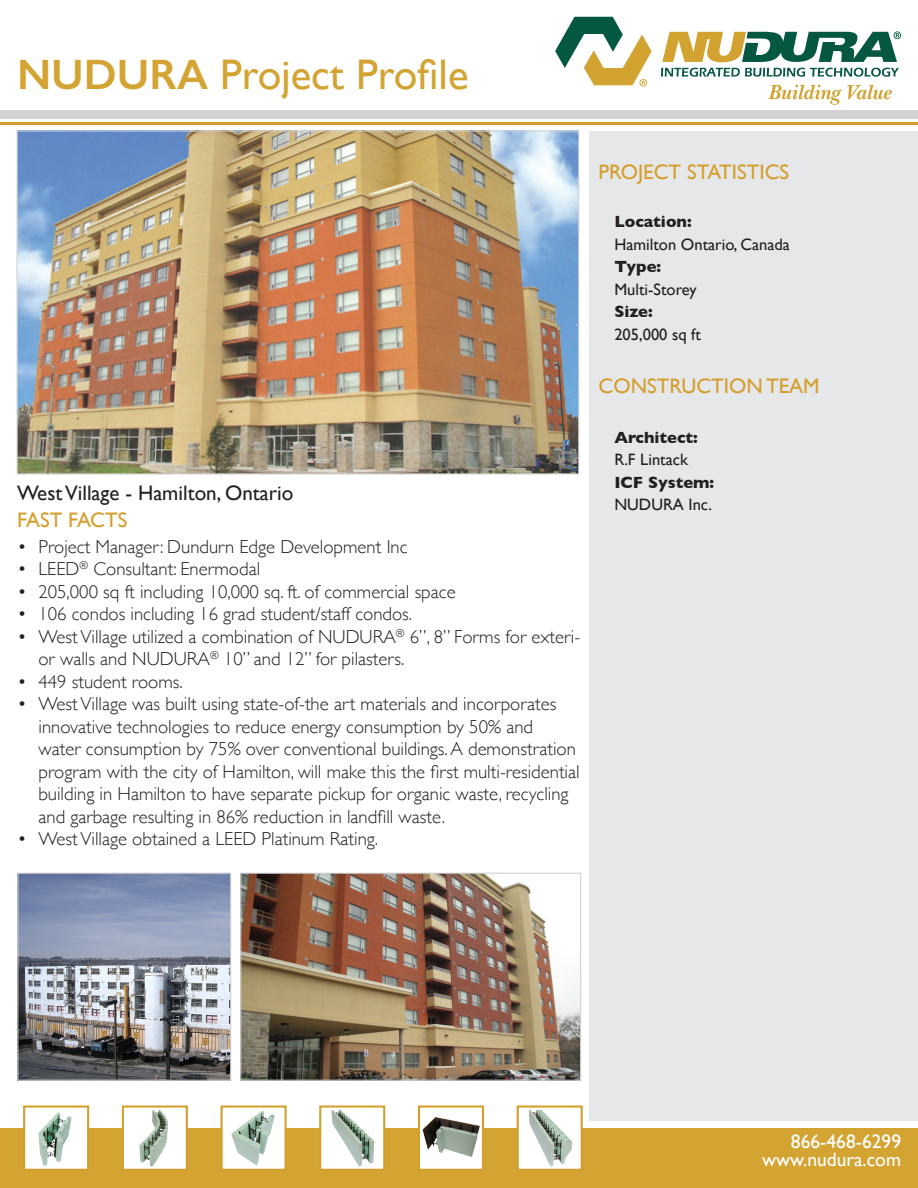
<style>
.page{position:relative;width:918px;height:1188px;background:#fff}
.page>*{position:absolute;margin:0;border:0;box-sizing:border-box;transform-origin:0 0}
.t1{font:42.75px "Gill Sans";color:#d4a432}
.headings_-_GOLD{font:21px "Gill Sans";color:#d49e2c}
.Project_name___locat{font:21px "Gill Sans";color:#231f20}
.t2{font:19.5px "Gill Sans";color:#fff}
.t3{font:300 18.75px/22.5px "Gill Sans";color:#231f20}
.text_in_grey{font:16.5px "Gill Sans";color:#231f20}
.text_in_grey-2{font:700 16.5px "Gill Sans";color:#231f20}
.s1{font-weight:600}
</style>
<div class="page">
<img style="left:19px;top:875px;width:210px;height:204px">
<div style="left:17px;top:873px;width:214px;height:208px;border:1px solid #d1d2d4"></div>
<img style="left:242px;top:875px;width:337px;height:204px">
<div style="left:240px;top:873px;width:341px;height:208px;border:1px solid #d1d2d4"></div>
<img style="left:19px;top:132px;width:558px;height:341px">
<div style="left:0;top:110px;width:918px;height:8px;background:#d1d2d4"></div>
<hr style="left:0;top:122px;width:918px;height:3px;background:#d49e2c">
<svg style="left:555px;top:16px;width:346px;height:89px"></svg>
<div style="left:590px;top:131px;width:328px;height:989px;background:#e6e7e9"></div>
<div style="left:0;top:1128px;width:918px;height:60px;background:#d3a432"></div>
<div style="left:24px;top:1107px;width:64px;height:63px;background:#fff"></div>
<img style="left:38px;top:1112px;width:34px;height:54px">
<div style="left:23px;top:1106px;width:66px;height:65px;border:2px solid #d49e2c"></div>
<div style="left:123px;top:1107px;width:64px;height:63px;background:#fff"></div>
<img style="left:139px;top:1110px;width:29px;height:57px">
<div style="left:122px;top:1106px;width:66px;height:65px;border:2px solid #d49e2c"></div>
<div style="left:419px;top:1107px;width:64px;height:63px;background:#fff"></div>
<img style="left:422px;top:1117px;width:58px;height:40px">
<div style="left:418px;top:1106px;width:66px;height:65px;border:2px solid #d49e2c"></div>
<div style="left:320px;top:1107px;width:64px;height:63px;background:#fff"></div>
<img style="left:331px;top:1109px;width:44px;height:58px">
<div style="left:319px;top:1106px;width:66px;height:65px;border:2px solid #d49e2c"></div>
<div style="left:222px;top:1107px;width:64px;height:63px;background:#fff"></div>
<img style="left:231px;top:1111px;width:44px;height:55px">
<div style="left:221px;top:1106px;width:66px;height:65px;border:2px solid #d49e2c"></div>
<div style="left:518px;top:1107px;width:64px;height:63px;background:#fff"></div>
<img style="left:528px;top:1110px;width:44px;height:57px">
<div style="left:517px;top:1106px;width:66px;height:65px;border:2px solid #d49e2c"></div>
<p class="t1" style="left:17px;top:49px;width:453px"><span class="s1">NUDURA</span> Project Profile</p>
<p class="Project_name___locat" style="left:17px;top:480px;width:278px">West Village - Hamilton, Ontario</p>
<p class="t3" style="left:17px;top:535px;width:392px">• Project Manager: Dundurn Edge Development Inc</p>
<p class="t3" style="left:17px;top:557px;width:244px">• LEED<sup>®</sup> Consultant: Enermodal</p>
<p class="t3" style="left:17px;top:580px;width:440px">• 205,000 sq ft including 10,000 sq. ft. of commercial space</p>
<p class="t3" style="left:17px;top:602px;width:396px">• 106 condos including 16 grad student/staff condos.</p>
<p class="t3" style="left:38px;top:625px;width:543px;text-indent:-21px">• West Village utilized a combination of NUDURA<sup>®</sup> 6”, 8” Forms for exteri&shy;or walls and NUDURA<sup>®</sup> 10” and 12” for pilasters.</p>
<p class="t3" style="left:17px;top:670px;width:167px">• 449 student rooms.</p>
<p class="t3" style="left:38px;top:692px;width:543px;text-indent:-21px">• West Village was built using state-of-the art materials and incorporates innovative technologies to reduce energy consumption by 50% and water consumption by 75% over conventional buildings. A demonstration program with the city of Hamilton, will make this the first multi-residential building in Hamilton to have separate pickup for organic waste, recycling and garbage resulting in 86% reduction in landfill waste.</p>
<p class="t3" style="left:17px;top:827px;width:362px">• West Village obtained a LEED Platinum Rating.</p>
<p class="headings_-_GOLD" style="left:17px;top:508px;width:112px">FAST FACTS</p>
<p class="headings_-_GOLD" style="left:599px;top:159px;width:192px">PROJECT STATISTICS</p>
<p class="text_in_grey-2" style="left:614px;top:209px;width:79px">Location:</p>
<p class="text_in_grey" style="left:614px;top:235px;width:177px">Hamilton Ontario, Canada</p>
<p class="text_in_grey-2" style="left:614px;top:254px;width:48px">Type:</p>
<p class="text_in_grey" style="left:614px;top:280px;width:84px">Multi-Storey</p>
<p class="text_in_grey-2" style="left:614px;top:299px;width:40px">Size:</p>
<p class="text_in_grey" style="left:614px;top:325px;width:88px">205,000 sq ft</p>
<p class="headings_-_GOLD" style="left:599px;top:373px;width:223px">CONSTRUCTION TEAM</p>
<p class="text_in_grey-2" style="left:614px;top:424px;width:85px">Architect:</p>
<p class="text_in_grey" style="left:614px;top:450px;width:75px">R.F Lintack</p>
<p class="text_in_grey-2" style="left:614px;top:469px;width:101px">ICF System:</p>
<p class="text_in_grey" style="left:614px;top:495px;width:99px">NUDURA Inc.</p>
<p class="t2" style="left:791px;top:1130px;width:112px">866-468-6299</p>
<p class="t2" style="left:762px;top:1148px;width:140px">www.nudura.com</p>
</div>
